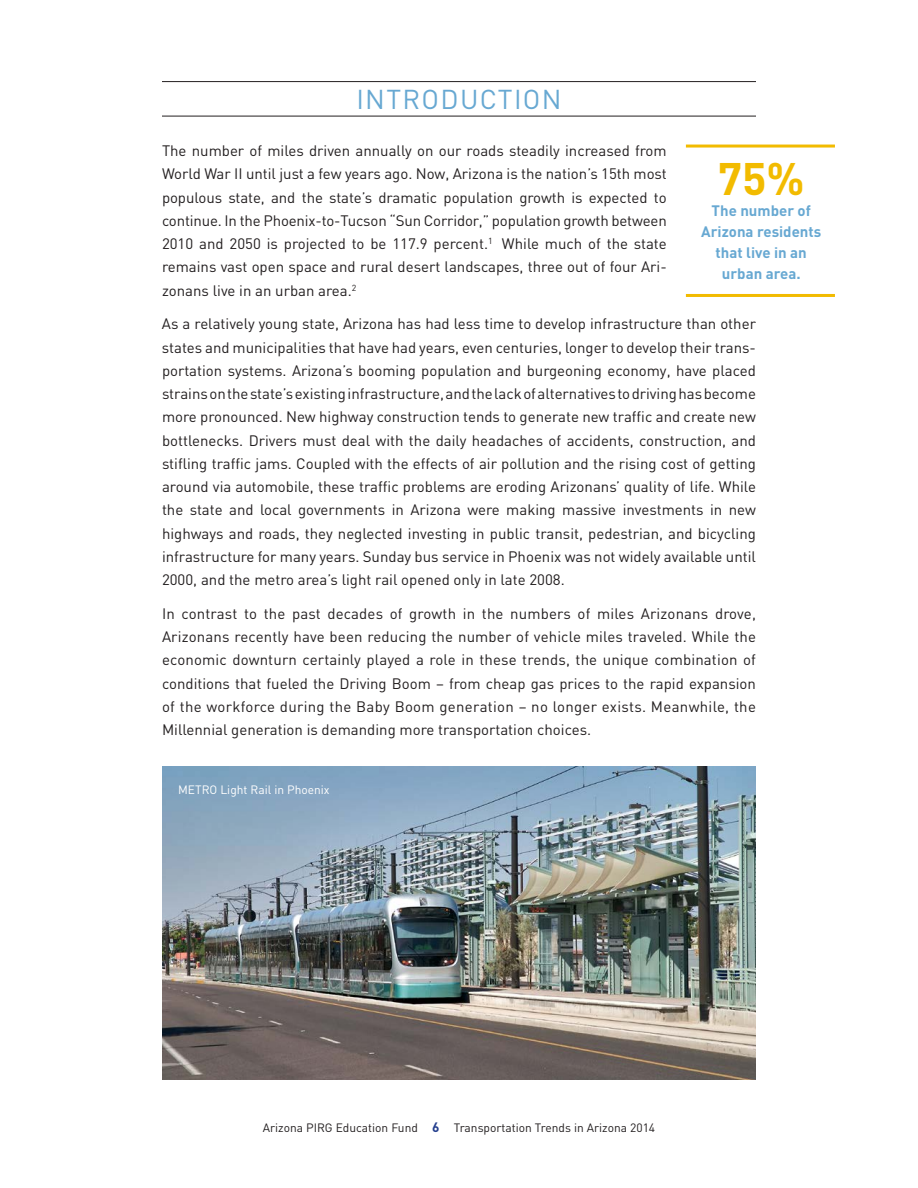
<style>
.page{position:relative;width:918px;height:1188px;background:#fff}
.page>*{position:absolute;margin:0;border:0;box-sizing:border-box;transform-origin:0 0}
.RTF{font:700 45px "DIN";color:#f2bb00}
.NewMain_Head{font:27px "DIN";letter-spacing:.05em;color:#67a8d2}
.RTF-2{font:15px/23.2px "DIN";color:#231f20;text-align:justify}
.RTF-3{font:700 15px/21px "DIN";color:#67a8d2;text-align:center}
.t1{font:12px "DIN";color:#231f20}
.t2{font:12px "DIN";color:#fff}
.s1{font-weight:700;font-size:13.5px;color:#253f8e}
</style>
<div class="page">
<hr style="left:162px;top:81px;width:594px;height:1px;background:#231f20">
<hr style="left:162px;top:116px;width:594px;height:1px;background:#231f20">
<img style="left:162px;top:767px;width:594px;height:313px">
<hr style="left:686px;top:145px;width:149px;height:3px;background:#f2bb00">
<hr style="left:686px;top:294px;width:149px;height:3px;background:#f2bb00">
<p class="NewMain_Head" style="left:356px;top:82px;width:207px">INTRODUCTION</p>
<p class="RTF-2" style="left:162px;top:139px;width:506px">The number of miles driven annually on our roads steadily increased from World War II until just a few years ago. Now, Arizona is the nation’s 15th most populous state, and the state’s dramatic population growth is expected to continue. In the Phoenix-to-Tucson “Sun Corridor,” population growth between 2010 and 2050 is projected to be 117.9 percent. <sup>1</sup> While much of the state remains vast open space and rural desert landscapes, three out of four Ari&shy;zonans live in an urban area. <sup>2</sup></p>
<p class="RTF-2" style="left:162px;top:312px;width:596px">As a relatively young state, Arizona has had less time to develop infrastructure than other states and municipalities that have had years, even centuries, longer to develop their trans&shy;portation systems. Arizona’s booming population and burgeoning economy, have placed strains on the state’s existing infrastructure, and the lack of alternatives to driving has become more pronounced. New highway construction tends to generate new traffic and create new bottlenecks. Drivers must deal with the daily headaches of accidents, construction, and stifling traffic jams. Coupled with the effects of air pollution and the rising cost of getting around via automobile, these traffic problems are eroding Arizonans’ quality of life. While the state and local governments in Arizona were making massive investments in new highways and roads, they neglected investing in public transit, pedestrian, and bicycling infrastructure for many years. Sunday bus service in Phoenix was not widely available until 2000, and the metro area’s light rail opened only in late 2008.</p>
<p class="RTF-2" style="left:162px;top:602px;width:596px">In contrast to the past decades of growth in the numbers of miles Arizonans drove, Arizonans recently have been reducing the number of vehicle miles traveled. While the economic downturn certainly played a role in these trends, the unique combination of conditions that fueled the Driving Boom – from cheap gas prices to the rapid expansion of the workforce during the Baby Boom generation – no longer exists. Meanwhile, the Millennial generation is demanding more transportation choices.</p>
<p class="RTF" style="left:718px;top:150px;width:89px">75%</p>
<p class="RTF-3" style="left:701px;top:200px;width:122px">The number of<br>Arizona residents that live in an urban area.</p>
<p class="t2" style="left:178px;top:783px;width:153px">METRO Light Rail in Phoenix</p>
<p class="t1" style="left:263px;top:1120px;width:394px">Arizona PIRG Education Fund <span class="s1">6</span> Transportation Trends in Arizona 2014</p>
</div>
